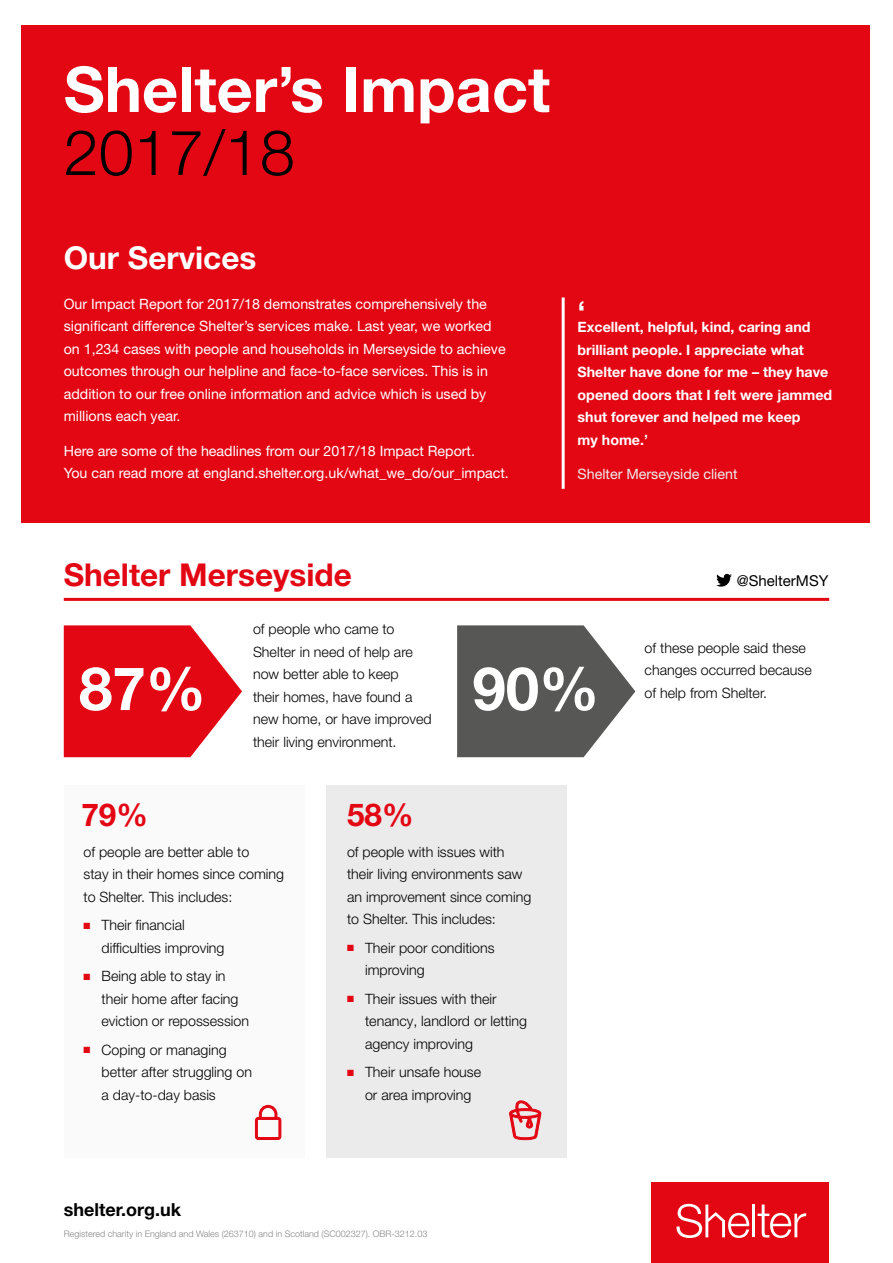
<style>
.page{position:relative;width:893px;height:1263px;background:#fff}
.page>*{position:absolute;margin:0;border:0;box-sizing:border-box;transform-origin:0 0}
.t1{font:700 63px "Helvetica Neue LT Pro";color:#fff}
.t2{font:300 63px "Helvetica Neue LT Pro";color:#000}
.t3{font:700 60px "Helvetica Neue LT Pro";color:#fff}
.t4{font:700 31.5px "Helvetica Neue LT Pro";color:#e30613}
.t5{font:700 31.5px "Helvetica Neue LT Pro";color:#fff}
.t6{font:700 29.25px "Helvetica Neue LT Pro";color:#fff}
.t7{font:700 18px "Helvetica Neue LT Pro";color:#000}
.t8{font:15px "Helvetica Neue LT Pro";color:#000}
.t9{font:300 14.25px/22.5px "Helvetica Neue LT Pro";color:#000}
.t10{font:14.25px/22.5px "Helvetica Neue LT Pro";color:#fff}
.t11{font:700 14.25px/22.5px "Helvetica Neue LT Pro";color:#fff}
.t12{font:14.25px "Helvetica Neue LT Pro";color:#ededed}
.t13{font:300 9px "Helvetica Neue LT Pro";color:#878787}
.s1{color:#e30613}
</style>
<div class="page">
<div style="left:64px;top:786px;width:241px;height:372px;background:#fbfafa"></div>
<div style="left:326px;top:786px;width:241px;height:372px;background:#ecebec"></div>
<div style="left:21px;top:26px;width:849px;height:497px;background:#e30613"></div>
<div style="left:652px;top:1182px;width:177px;height:81px;background:#e30613"></div>
<svg style="left:758px;top:1204px;width:48px;height:34px"></svg>
<hr style="left:752px;top:1204px;width:3px;height:33px;background:#fff">
<svg style="left:676px;top:1204px;width:73px;height:34px"></svg>
<svg style="left:64px;top:625px;width:178px;height:132px;background:#e72a35"></svg>
<svg style="left:457px;top:625px;width:178px;height:132px;background:#6f6f6e"></svg>
<svg style="left:254px;top:1104px;width:28px;height:36px"></svg>
<svg style="left:509px;top:1100px;width:32px;height:41px"></svg>
<hr style="left:64px;top:598px;width:765px;height:3px;background:#e30613">
<svg style="left:716px;top:574px;width:16px;height:13px"></svg>
<hr style="left:562px;top:297px;width:3px;height:192px;background:#fff">
<h1 class="t1" style="left:64px;top:50px;width:488px">Shelter’s Impact</h1>
<h1 class="t2" style="left:64px;top:114px;width:233px">2017/18</h1>
<h3 class="t5" style="left:64px;top:238px;width:194px">Our Services</h3>
<p class="t10" style="left:64px;top:292px;width:443px">Our Impact Report for 2017/18 demonstrates comprehensively the significant difference Shelter’s services make. Last year, we worked on 1,234 cases with people and households in Merseyside to achieve outcomes through our helpline and face-to-face services. This is in addition to our free online information and advice which is used by millions each year.</p>
<p class="t10" style="left:64px;top:439px;width:447px">Here are some of the headlines from our 2017/18 Impact Report.<br>You can read more at england.shelter.org.uk/what_we_do/our_impact.</p>
<h3 class="t4" style="left:64px;top:555px;width:290px">Shelter Merseyside</h3>
<h3 class="t6" style="left:578px;top:293px;width:10px">‘</h3>
<p class="t11" style="left:578px;top:315px;width:256px">Excellent, helpful, kind, caring and brilliant people. I appreciate what<br>Shelter have done for me – they have opened doors that I felt were jammed shut forever and helped me keep<br>my home.’</p>
<p class="t12" style="left:578px;top:465px;width:161px">Shelter Merseyside client</p>
<p class="t8" style="left:737px;top:571px;width:93px">@ShelterMSY</p>
<h2 class="t3" style="left:79px;top:651px;width:128px">87%</h2>
<p class="t9" style="left:253px;top:618px;width:180px">of people who came to<br>Shelter in need of help are now better able to keep<br>their homes, have found a new home, or have improved their living environment.</p>
<h3 class="t4" style="left:81px;top:795px;width:68px">79%</h3>
<h3 class="t4" style="left:347px;top:795px;width:68px">58%</h3>
<h2 class="t3" style="left:472px;top:651px;width:128px">90%</h2>
<p class="t9" style="left:84px;top:840px;width:202px">of people are better able to<br>stay in their homes since coming to Shelter. This includes:</p>
<p class="t9" style="left:102px;top:913px;width:124px;text-indent:-18px"><span class="s1">■</span> Their financial difficulties improving</p>
<p class="t9" style="left:102px;top:964px;width:149px;text-indent:-18px"><span class="s1">■</span> Being able to stay in their home after facing eviction or repossession</p>
<p class="t9" style="left:102px;top:1038px;width:152px;text-indent:-18px"><span class="s1">■</span> Coping or managing better after struggling on a day-to-day basis</p>
<p class="t9" style="left:347px;top:840px;width:186px">of people with issues with their living environments saw an improvement since coming to Shelter. This includes:</p>
<p class="t9" style="left:365px;top:936px;width:131px;text-indent:-18px"><span class="s1">■</span> Their poor conditions improving</p>
<p class="t9" style="left:365px;top:987px;width:164px;text-indent:-18px"><span class="s1">■</span> Their issues with their tenancy, landlord or letting agency improving</p>
<p class="t9" style="left:347px;top:1060px;width:136px;text-align:center"><span class="s1">■</span> Their unsafe house or area improving</p>
<p class="t7" style="left:64px;top:1198px;width:119px">shelter.org.uk</p>
<p class="t13" style="left:64px;top:1228px;width:365px">Registered charity in England and Wales (263710) and in Scotland (SC002327). OBR-3212.03</p>
<p class="t9" style="left:645px;top:636px;width:169px">of these people said these changes occurred because of help from Shelter.</p>
</div>
